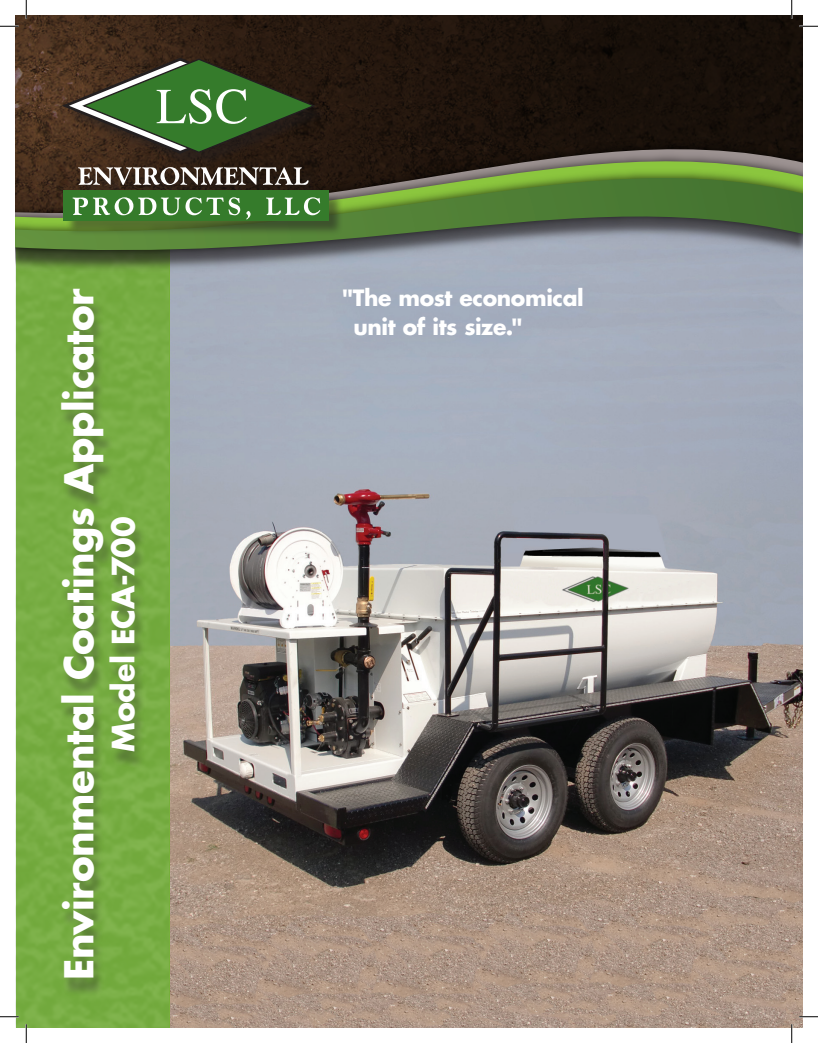
<style>
.page{position:relative;width:818px;height:1043px;background:#fff}
.page>*{position:absolute;margin:0;border:0;box-sizing:border-box;transform-origin:0 0}
.t1{font:700 38.75px "Futura";letter-spacing:-.01em;color:#fff}
.t2{font:700 30px "Futura";letter-spacing:-.005em;color:#fff}
.t3{font:700 21.88px/28.8px "Futura";letter-spacing:-.02em;color:#fff}
</style>
<div class="page">
<img style="left:170px;top:276px;width:632px;height:752px">
<div style="left:15px;top:276px;width:154px;height:752px;background:#77ad43"></div>
<div style="left:59px;top:293px;width:87px;height:703px;background:#231f20;opacity:.35"></div>
<svg style="left:15px;top:15px;width:787px;height:65px;background:#25180e"></svg>
<svg style="left:15px;top:80px;width:787px;height:12px;background:#21150d"></svg>
<svg style="left:15px;top:92px;width:787px;height:181px;background:#332c22"></svg>
<img style="left:15px;top:165px;width:787px;height:100px">
<svg style="left:15px;top:178px;width:787px;height:77px;background:#607b51"></svg>
<div style="left:315px;top:258px;width:298px;height:108px;background:#a5aebe"></div>
<div style="left:65px;top:61px;width:278px;height:175px;background:#231f20;opacity:.5"></div>
<div style="left:63px;top:190px;width:265px;height:30px;background:#357b2b"></div>
<svg style="left:62px;top:58px;width:253px;height:97px;background:#455732"></svg>
<svg style="left:78px;top:167px;width:230px;height:18px"></svg>
<svg style="left:73px;top:197px;width:167px;height:18px"></svg>
<svg style="left:246px;top:211px;width:4px;height:8px"></svg>
<svg style="left:266px;top:197px;width:54px;height:18px"></svg>
<svg style="left:0;top:25px;width:19px;height:2px"></svg>
<svg style="left:799px;top:25px;width:19px;height:2px"></svg>
<svg style="left:0;top:1015px;width:19px;height:2px"></svg>
<svg style="left:799px;top:1015px;width:19px;height:2px"></svg>
<svg style="left:25px;top:0;width:2px;height:19px"></svg>
<svg style="left:25px;top:1024px;width:2px;height:18px"></svg>
<svg style="left:790px;top:0;width:2px;height:19px"></svg>
<svg style="left:790px;top:1024px;width:2px;height:18px"></svg>
<h1 class="t1" style="left:53px;top:980px;width:693px;rotate:-90deg">Environmental Coatings Applicator</h1>
<h2 class="t2" style="left:103px;top:752px;width:237px;rotate:-90deg">Model ECA-700</h2>
<p class="t3" style="left:353px;top:283px;width:232px;text-indent:-11px">"The most economical unit of its size."</p>
</div>
